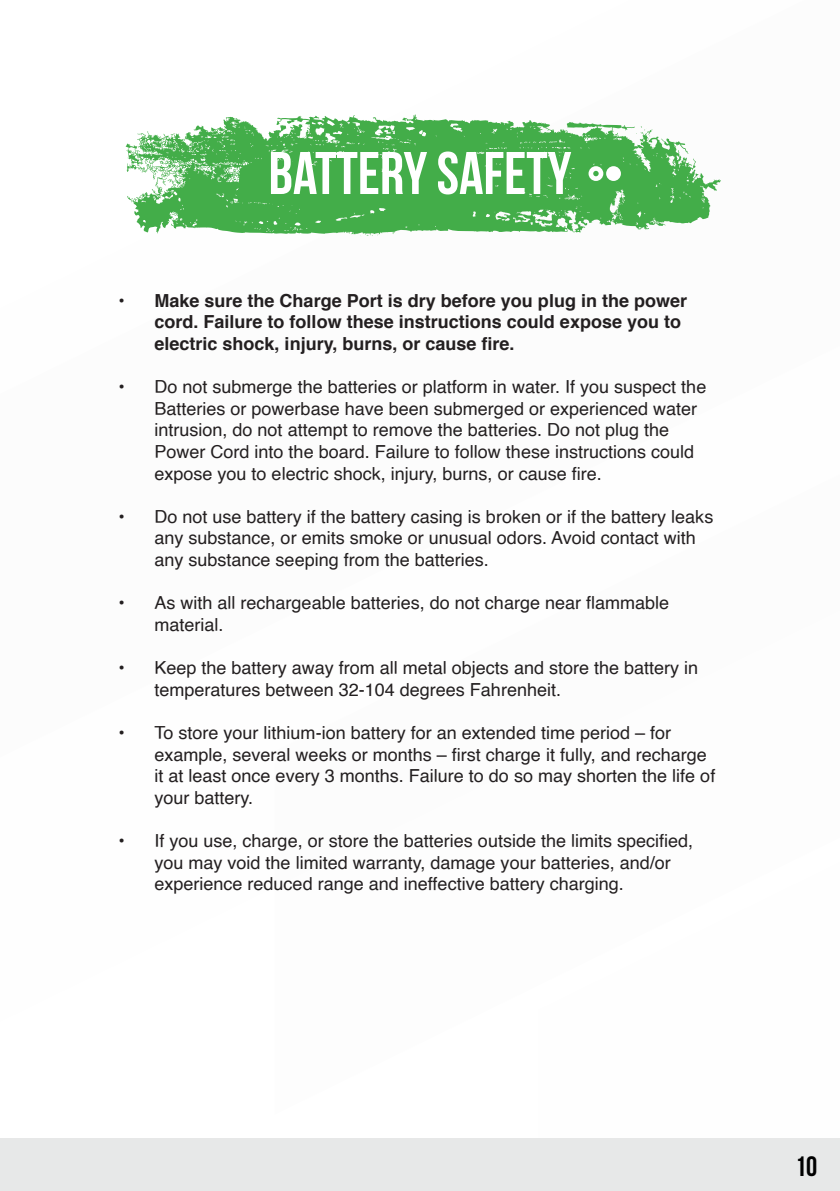
<style>
.page{position:relative;width:840px;height:1191px;background:#fff}
.page>*{position:absolute;margin:0;border:0;box-sizing:border-box;transform-origin:0 0}
.t1{font:700 60px "Bebas Neue";color:#fff}
.t2{font:700 28px "Bebas Neue";color:#000}
.t3{font:18px/21.6px "Helvetica";color:#231f20}
.t4{font:700 18px/21.6px "Helvetica";color:#231f20}
</style>
<div class="page">
<div style="left:0;top:1138px;width:839px;height:53px;background:#e7e8e8"></div>
<svg style="left:125px;top:115px;width:595px;height:120px;fill:#43ad49"></svg>
<svg style="left:635px;top:126px;width:17px;height:14px"></svg>
<svg style="left:360px;top:233px;width:23px;height:3px"></svg>
<div style="left:588px;top:166px;width:15px;height:15px;background:#fff;border-radius:50%"></div>
<div style="left:605px;top:166px;width:15px;height:15px;background:#fff;border-radius:50%"></div>
<svg style="left:593px;top:171px;width:5px;height:5px"></svg>
<h1 class="t1" style="left:268px;top:140px;width:304px">BATTERY SAFETY</h1>
<p class="t4" style="left:154px;top:290px;width:534px;text-indent:-36px">• Make sure the Charge Port is dry before you plug in the power cord. Failure to follow these instructions could expose you to electric shock, injury, burns, or cause fire.</p>
<p class="t3" style="left:154px;top:376px;width:553px;text-indent:-36px">• Do not submerge the batteries or platform in water. If you suspect the Batteries or powerbase have been submerged or experienced water intrusion, do not attempt to remove the batteries. Do not plug the Power Cord into the board. Failure to follow these instructions could expose you to electric shock, injury, burns, or cause fire.</p>
<p class="t3" style="left:154px;top:506px;width:560px;text-indent:-36px">• Do not use battery if the battery casing is broken or if the battery leaks any substance, or emits smoke or unusual odors. Avoid contact with any substance seeping from the batteries.</p>
<p class="t3" style="left:154px;top:592px;width:516px;text-indent:-36px">• As with all rechargeable batteries, do not charge near flammable material.</p>
<p class="t3" style="left:154px;top:657px;width:545px;text-indent:-36px">• Keep the battery away from all metal objects and store the battery in temperatures between 32-104 degrees Fahrenheit.</p>
<p class="t3" style="left:154px;top:722px;width:562px;text-indent:-36px">• To store your lithium-ion battery for an extended time period – for example, several weeks or months – first charge it fully, and recharge it at least once every 3 months. Failure to do so may shorten the life of your battery.</p>
<p class="t3" style="left:154px;top:830px;width:540px;text-indent:-36px">• If you use, charge, or store the batteries outside the limits specified, you may void the limited warranty, damage your batteries, and/or experience reduced range and ineffective battery charging.</p>
<h2 class="t2" style="left:794px;top:1150px;width:24px">10</h2>
</div>
